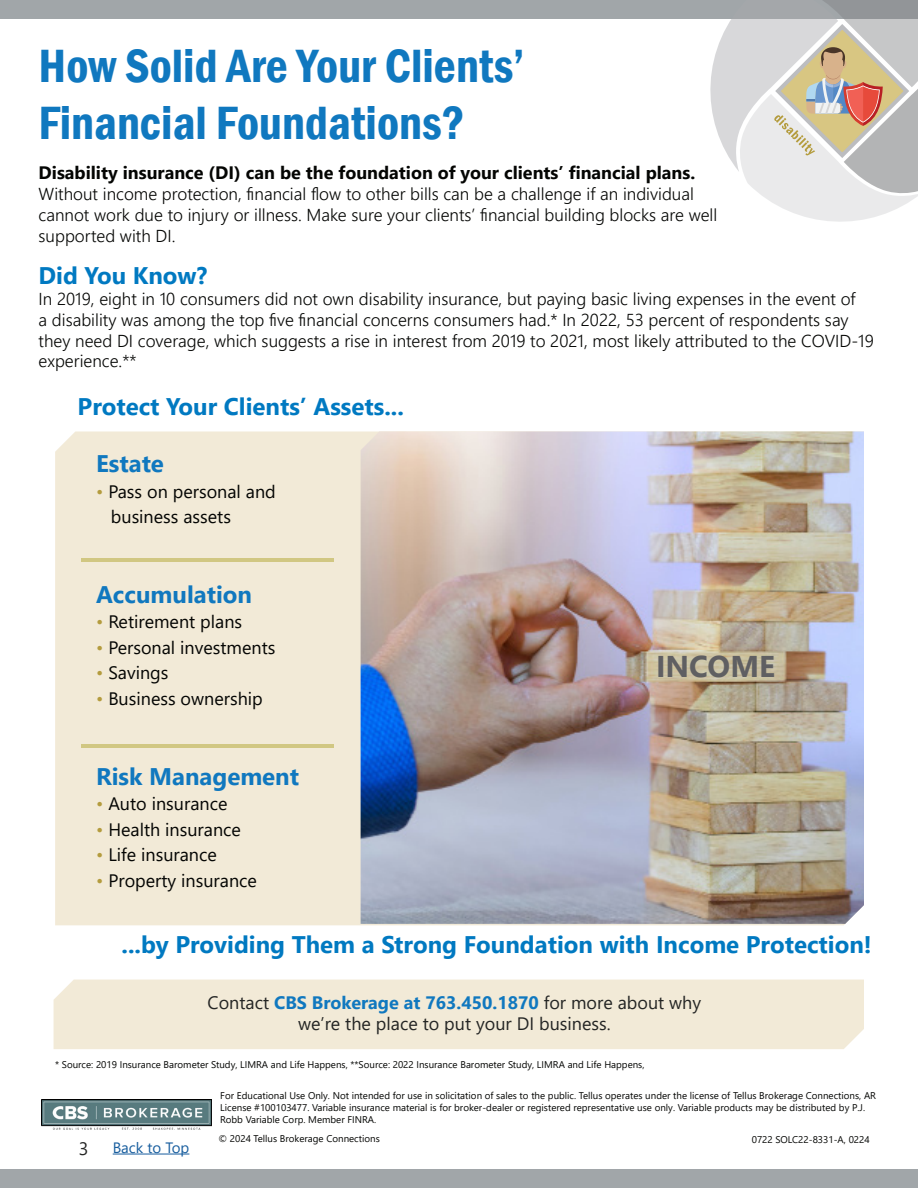
<style>
.page{position:relative;width:918px;height:1188px;background:#fff}
.page>*{position:absolute;margin:0;border:0;box-sizing:border-box;transform-origin:0 0}
.t1{font:600 condensed 48px/57.6px "Franklin Gothic";color:#1078bf}
.t2{font:700 30px "Segoe UI";color:#5f5f62}
.t3{font:700 24px "Segoe UI";color:#0079c1}
.t4{font:700 24px "Segoe UI";color:#1078bf}
.t5{font:18px/25.5px "Segoe UI";color:#040503}
.t6{font:700 18px "Segoe UI";color:#040503}
.t7{font:700 18px "Segoe UI";color:#1078bf}
.t8{font:18px "Segoe UI";color:#242524}
.t9{font:300 17.25px/20.7px "Segoe UI";color:#040503}
.t10{font:15px "Segoe UI";color:#175d9e}
.t11{font:9.75px/11.7px "Segoe UI";color:#040503}
.s1{color:#b49c3e}
.s2{font-weight:400;color:#242524}
</style>
<div class="page">
<div style="left:0;top:0;width:918px;height:18px;background:#a1a6a9"></div>
<hr style="left:113px;top:1154px;width:76px;height:1px;background:#175d9e">
<div style="left:0;top:1170px;width:918px;height:18px;background:#a1a6a9"></div>
<svg style="left:710px;top:0;width:208px;height:222px"></svg>
<img style="left:42px;top:1099px;width:169px;height:30px">
<div style="left:54px;top:980px;width:810px;height:69px;background:#f2ead7"></div>
<div style="left:55px;top:431px;width:790px;height:494px;background:#f2ead7"></div>
<img style="left:361px;top:431px;width:503px;height:493px">
<hr style="left:81px;top:558px;width:253px;height:4px;background:#d1c782">
<hr style="left:81px;top:744px;width:253px;height:4px;background:#d1c782">
<p class="t1" style="left:39px;top:36px;width:488px">How Solid Are Your Clients’<br>Financial Foundations?</p>
<p class="t6" style="left:39px;top:156px;width:658px">Disability insurance (DI) can be the foundation of your clients’ financial plans.</p>
<p class="t9" style="left:39px;top:182px;width:657px">Without income protection, financial flow to other bills can be a challenge if an individual</p>
<p class="t9" style="left:39px;top:202px;width:680px">cannot work due to injury or illness. Make sure your clients’ financial building blocks are well</p>
<p class="t9" style="left:39px;top:224px;width:138px">supported with DI.</p>
<p class="t3" style="left:39px;top:253px;width:170px">Did You Know?</p>
<p class="t9" style="left:39px;top:287px;width:837px">In 2019, eight in 10 consumers did not own disability insurance, but paying basic living expenses in the event of<br>a disability was among the top five financial concerns consumers had.* In 2022, 53 percent of respondents say they need DI coverage, which suggests a rise in interest from 2019 to 2021, most likely attributed to the COVID-19 experience.**</p>
<p class="t3" style="left:78px;top:383px;width:328px">Protect Your Clients’ Assets...</p>
<p class="t4" style="left:96px;top:441px;width:69px">Estate</p>
<p class="t5" style="left:111px;top:477px;width:166px;text-indent:-15px"><span class="s1">•</span> Pass on personal and business assets</p>
<p class="t4" style="left:96px;top:572px;width:157px">Accumulation</p>
<p class="t5" style="left:96px;top:608px;width:148px"><span class="s1">•</span> Retirement plans</p>
<p class="t5" style="left:96px;top:633px;width:181px"><span class="s1">•</span> Personal investments</p>
<p class="t5" style="left:96px;top:659px;width:74px"><span class="s1">•</span> Savings</p>
<p class="t5" style="left:96px;top:684px;width:168px"><span class="s1">•</span> Business ownership</p>
<p class="t4" style="left:96px;top:753px;width:205px">Risk Management</p>
<p class="t5" style="left:96px;top:789px;width:133px"><span class="s1">•</span> Auto insurance</p>
<p class="t5" style="left:96px;top:815px;width:146px"><span class="s1">•</span> Health insurance</p>
<p class="t5" style="left:96px;top:840px;width:122px"><span class="s1">•</span> Life insurance</p>
<p class="t5" style="left:96px;top:866px;width:162px"><span class="s1">•</span> Property insurance</p>
<p class="t2" style="left:656px;top:638px;width:120px">INCOME</p>
<p class="t3" style="left:122px;top:922px;width:752px">...by Providing Them a Strong Foundation with Income Protection!</p>
<p class="t7" style="left:208px;top:986px;width:495px"><span class="s2">Contact</span> CBS Brokerage at 763.450.1870 <span class="s2">for more about why</span></p>
<p class="t8" style="left:298px;top:1007px;width:314px">we’re the place to put your DI business.</p>
<p class="t11" style="left:55px;top:1057px;width:591px">* Source: 2019 Insurance Barometer Study, LIMRA and Life Happens, **Source: 2022 Insurance Barometer Study, LIMRA and Life Happens,</p>
<p class="t8" style="left:79px;top:1132px;width:11px">3</p>
<p class="t10" style="left:113px;top:1133px;width:78px">Back to Top</p>
<p class="t11" style="left:220px;top:1089px;width:657px">For Educational Use Only. Not intended for use in solicitation of sales to the public. Tellus operates under the license of Tellus Brokerage Connections, AR<br>License #100103477. Variable insurance material is for broker-dealer or registered representative use only. Variable products may be distributed by P.J.<br>Robb Variable Corp. Member FINRA.</p>
<p class="t11" style="left:219px;top:1132px;width:163px">© 2024 Tellus Brokerage Connections</p>
<p class="t11" style="left:752px;top:1133px;width:119px">0722 SOLC22-8331-A, 0224</p>
</div>
